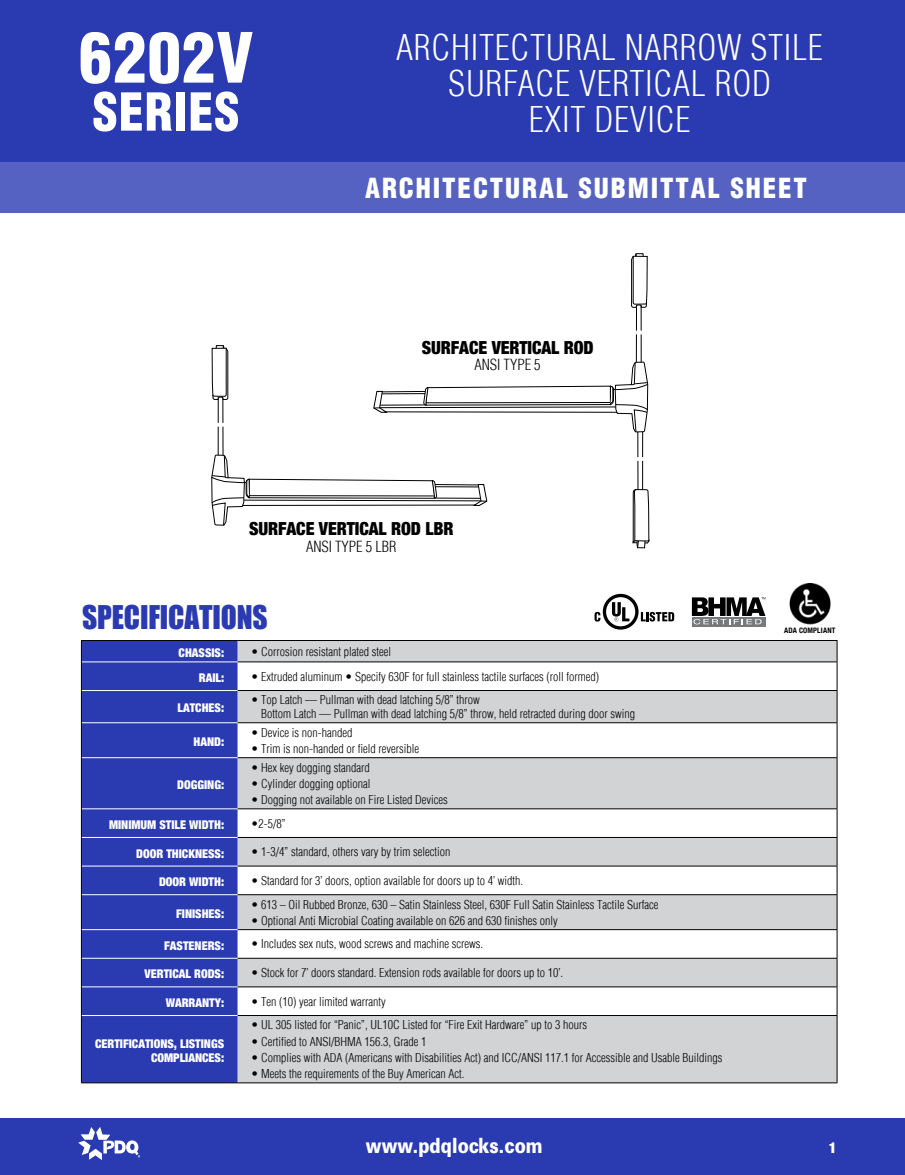
<style>
.page{position:relative;width:905px;height:1175px;background:#fff}
.page>*{position:absolute;margin:0;border:0;box-sizing:border-box;transform-origin:0 0}
.t1{font:900 condensed 67.5px "Helvetica LT";letter-spacing:.02em;color:#fff}
.t2{font:900 condensed 51px "Helvetica LT";letter-spacing:.02em;color:#fff}
.t3{font:300 condensed 34.65px/35.5px "Helvetica LT";letter-spacing:.02em;color:#fff;text-align:center}
.t4{font:30px "Impact";letter-spacing:-.005em;color:#2a3bb2}
.t5{font:900 condensed 27px "Helvetica LT";letter-spacing:.07em;color:#fff}
.t6{font:900 21px "Univers";color:#fff;scale:.8 1}
.t7{font:900 condensed 18px "Helvetica Neue";letter-spacing:-.005em;color:#000}
.t8{font:300 condensed 15px "Helvetica LT";letter-spacing:-.005em;color:#000}
.t9{font:900 condensed 15px "Helvetica Neue";color:#fff}
.t10{font:300 condensed 12px/13.5px "Helvetica LT";color:#000}
.t11{font:900 condensed 12px/13.5px "Helvetica Neue";color:#fff;text-align:right}
.t12{font:700 condensed 7.5px "Helvetica Neue";letter-spacing:.02em;color:#000}
</style>
<div class="page">
<div style="left:0;top:0;width:904px;height:162px;background:#2a3bb2"></div>
<div style="left:0;top:162px;width:904px;height:51px;background:#5562c1"></div>
<svg style="left:211px;top:253px;width:438px;height:295px"></svg>
<div style="left:82px;top:641px;width:156px;height:441px;background:#2a3bb2"></div>
<div style="left:238px;top:641px;width:598px;height:441px;background:#d1d3d4"></div>
<svg style="left:238px;top:662px;width:598px;height:353px;fill:#d1d3d4"></svg>
<hr style="left:82px;top:661px;width:156px;height:1px;background:#fff">
<hr style="left:82px;top:690px;width:156px;height:1px;background:#fff">
<hr style="left:82px;top:722px;width:156px;height:1px;background:#fff">
<hr style="left:82px;top:757px;width:156px;height:1px;background:#fff">
<hr style="left:82px;top:808px;width:156px;height:1px;background:#fff">
<hr style="left:82px;top:837px;width:156px;height:1px;background:#fff">
<hr style="left:82px;top:865px;width:156px;height:1px;background:#fff">
<hr style="left:82px;top:894px;width:156px;height:1px;background:#fff">
<hr style="left:82px;top:929px;width:156px;height:1px;background:#fff">
<hr style="left:82px;top:957px;width:156px;height:1px;background:#fff">
<hr style="left:82px;top:986px;width:156px;height:1px;background:#fff">
<hr style="left:82px;top:1015px;width:156px;height:1px;background:#fff">
<hr style="left:238px;top:661px;width:599px;height:1px;background:#000">
<hr style="left:238px;top:690px;width:599px;height:1px;background:#000">
<hr style="left:238px;top:722px;width:599px;height:1px;background:#000">
<hr style="left:238px;top:757px;width:599px;height:1px;background:#000">
<hr style="left:238px;top:808px;width:599px;height:1px;background:#000">
<hr style="left:238px;top:837px;width:599px;height:1px;background:#000">
<hr style="left:238px;top:865px;width:599px;height:1px;background:#000">
<hr style="left:238px;top:894px;width:599px;height:1px;background:#000">
<hr style="left:238px;top:929px;width:599px;height:1px;background:#000">
<hr style="left:238px;top:957px;width:599px;height:1px;background:#000">
<hr style="left:238px;top:986px;width:599px;height:1px;background:#000">
<hr style="left:238px;top:1015px;width:599px;height:1px;background:#000">
<hr style="left:238px;top:1082px;width:599px;height:1px;background:#000">
<hr style="left:81px;top:640px;width:157px;height:1px;background:#000">
<hr style="left:238px;top:640px;width:599px;height:1px;background:#000">
<svg style="left:81px;top:641px;width:1px;height:49px"></svg>
<svg style="left:836px;top:641px;width:1px;height:49px"></svg>
<hr style="left:81px;top:690px;width:1px;height:32px;background:#000">
<hr style="left:836px;top:691px;width:1px;height:31px;background:#000">
<hr style="left:81px;top:722px;width:1px;height:35px;background:#000">
<hr style="left:836px;top:723px;width:1px;height:34px;background:#000">
<hr style="left:81px;top:757px;width:1px;height:51px;background:#000">
<hr style="left:836px;top:758px;width:1px;height:50px;background:#000">
<svg style="left:81px;top:808px;width:1px;height:86px"></svg>
<svg style="left:836px;top:809px;width:1px;height:85px"></svg>
<hr style="left:81px;top:894px;width:1px;height:35px;background:#000">
<hr style="left:836px;top:895px;width:1px;height:34px;background:#000">
<svg style="left:81px;top:929px;width:1px;height:86px"></svg>
<svg style="left:836px;top:930px;width:1px;height:85px"></svg>
<hr style="left:81px;top:1015px;width:1px;height:67px;background:#000">
<hr style="left:836px;top:1015px;width:1px;height:67px;background:#000">
<hr style="left:81px;top:1082px;width:157px;height:1px;background:#000">
<svg style="left:692px;top:624px;width:73px;height:2px"></svg>
<svg style="left:692px;top:597px;width:73px;height:27px"></svg>
<svg style="left:594px;top:594px;width:80px;height:35px"></svg>
<img style="left:789px;top:583px;width:42px;height:41px">
<div style="left:0;top:1118px;width:904px;height:56px;background:#2a3bb2"></div>
<svg style="left:78px;top:1127px;width:62px;height:33px"></svg>
<h1 class="t1" style="left:79px;top:15px;width:176px">6202V</h1>
<h2 class="t2" style="left:93px;top:80px;width:148px">SERIES</h2>
<h3 class="t3" style="left:396px;top:30px;width:428px">ARCHITECTURAL NARROW STILE<br>SURFACE VERTICAL ROD<br>EXIT DEVICE</h3>
<h3 class="t5" style="left:365px;top:171px;width:443px">ARCHITECTURAL SUBMITTAL SHEET</h3>
<h3 class="t7" style="left:422px;top:332px;width:173px">SURFACE VERTICAL ROD</h3>
<p class="t8" style="left:474px;top:355px;width:68px">ANSI TYPE 5</p>
<h3 class="t7" style="left:249px;top:514px;width:206px">SURFACE VERTICAL ROD LBR</h3>
<p class="t8" style="left:306px;top:537px;width:92px">ANSI TYPE 5 LBR</p>
<h3 class="t4" style="left:82px;top:594px;width:187px">SPECIFICATIONS</h3>
<p class="t11" style="left:179px;top:645px;width:47px">CHASSIS:</p>
<p class="t10" style="left:251px;top:644px;width:141px">• Corrosion resistant plated steel</p>
<p class="t11" style="left:199px;top:670px;width:27px">RAIL:</p>
<p class="t10" style="left:251px;top:669px;width:349px">• Extruded aluminum • Specify 630F for full stainless tactile surfaces (roll formed)</p>
<p class="t11" style="left:177px;top:700px;width:48px">LATCHES:</p>
<p class="t10" style="left:261px;top:693px;width:375px;text-indent:-10px">• Top Latch — Pullman with dead latching 5/8” throw<br>Bottom Latch — Pullman with dead latching 5/8” throw, held retracted during door swing</p>
<p class="t11" style="left:193px;top:734px;width:32px">HAND:</p>
<p class="t10" style="left:251px;top:725px;width:103px">• Device is non-handed</p>
<p class="t10" style="left:251px;top:741px;width:169px">• Trim is non-handed or field reversible</p>
<p class="t11" style="left:177px;top:777px;width:48px">DOGGING:</p>
<p class="t10" style="left:251px;top:760px;width:120px">• Hex key dogging standard</p>
<p class="t10" style="left:251px;top:776px;width:121px">• Cylinder dogging optional</p>
<p class="t10" style="left:251px;top:792px;width:198px">• Dogging not available on Fire Listed Devices</p>
<p class="t11" style="left:109px;top:817px;width:117px">MINIMUM STILE WIDTH:</p>
<p class="t10" style="left:251px;top:816px;width:36px">•2-5/8”</p>
<p class="t11" style="left:136px;top:846px;width:90px">DOOR THICKNESS:</p>
<p class="t10" style="left:251px;top:845px;width:201px">• 1-3/4” standard, others vary by trim selection</p>
<p class="t11" style="left:159px;top:874px;width:67px">DOOR WIDTH:</p>
<p class="t10" style="left:251px;top:873px;width:273px">• Standard for 3’ doors, option available for doors up to 4’ width.</p>
<p class="t11" style="left:176px;top:906px;width:50px">FINISHES:</p>
<p class="t10" style="left:251px;top:897px;width:409px">• 613 – Oil Rubbed Bronze, 630 – Satin Stainless Steel, 630F Full Satin Stainless Tactile Surface</p>
<p class="t10" style="left:251px;top:913px;width:308px">• Optional Anti Microbial Coating available on 626 and 630 finishes only</p>
<p class="t11" style="left:164px;top:938px;width:61px">FASTENERS:</p>
<p class="t10" style="left:251px;top:937px;width:233px">• Includes sex nuts, wood screws and machine screws.</p>
<p class="t11" style="left:145px;top:966px;width:81px">VERTICAL RODS:</p>
<p class="t10" style="left:251px;top:965px;width:313px">• Stock for 7’ doors standard. Extension rods available for doors up to 10’.</p>
<p class="t11" style="left:166px;top:995px;width:60px">WARRANTY:</p>
<p class="t10" style="left:251px;top:994px;width:136px">• Ten (10) year limited warranty</p>
<p class="t11" style="left:95px;top:1036px;width:131px">CERTIFICATIONS, LISTINGS<br>COMPLIANCES:</p>
<p class="t10" style="left:251px;top:1018px;width:337px">• UL 305 listed for “Panic”, UL10C Listed for “Fire Exit Hardware” up to 3 hours</p>
<p class="t10" style="left:251px;top:1034px;width:177px">• Certified to ANSI/BHMA 156.3, Grade 1</p>
<p class="t10" style="left:251px;top:1050px;width:473px">• Complies with ADA (Americans with Disabilities Act) and ICC/ANSI 117.1 for Accessible and Usable Buildings</p>
<p class="t10" style="left:251px;top:1066px;width:215px">• Meets the requirements of the Buy American Act.</p>
<p class="t12" style="left:784px;top:624px;width:53px">ADA COMPLIANT</p>
<h3 class="t6" style="left:366px;top:1131px;width:222px">www.pdqlocks.com</h3>
<p class="t9" style="left:828px;top:1135px;width:9px">1</p>
</div>
